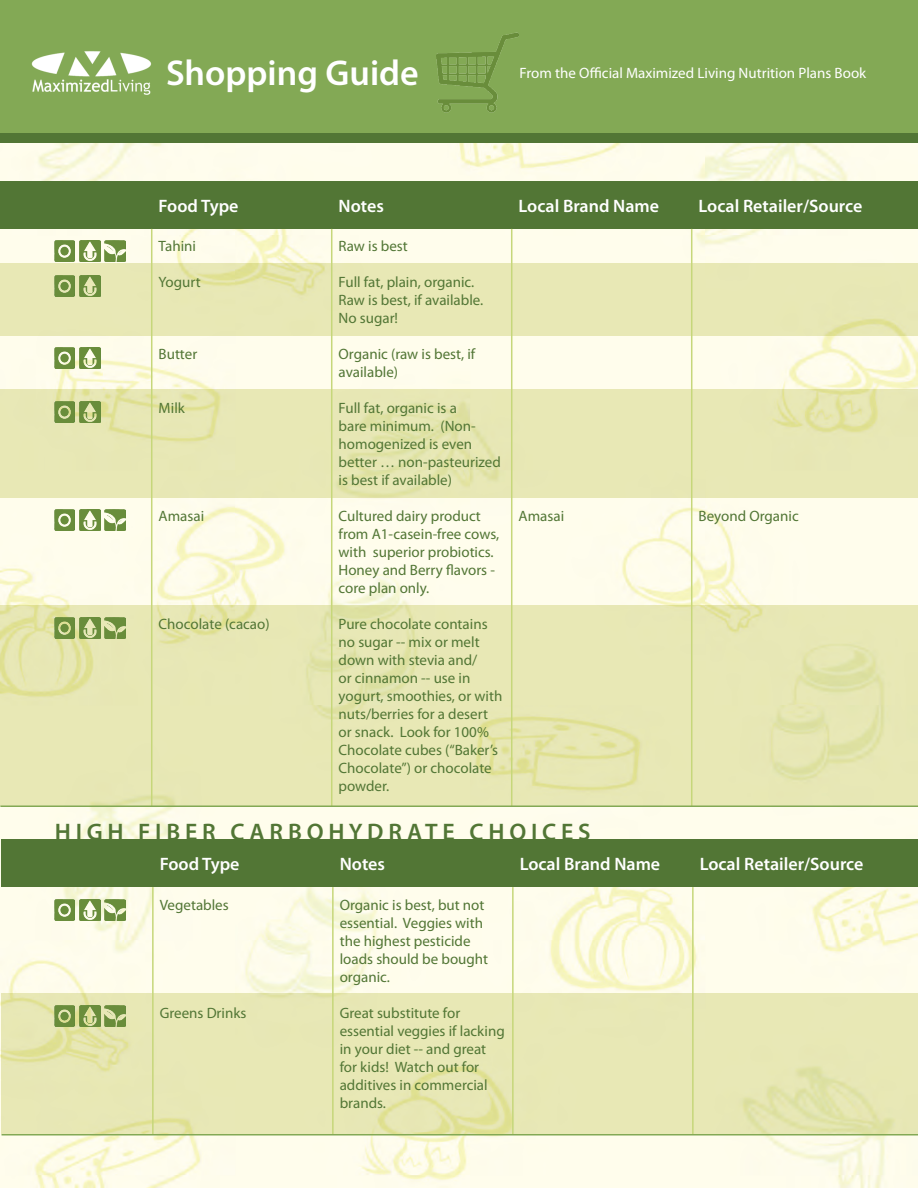
<style>
.page{position:relative;width:918px;height:1188px;background:#fff}
.page>*{position:absolute;margin:0;border:0;box-sizing:border-box;transform-origin:0 0}
.t1{font:600 36px "Myriad Pro";color:#fff}
.t2{font:600 24px "Myriad Pro";letter-spacing:.2em;color:#527635}
.t3{font:600 18px "Myriad Pro";color:#fff}
.t4{font:15px/18px "Myriad Pro";color:#527635}
.t5{font:15px "Myriad Pro";color:#fff}
</style>
<div class="page">
<img style="left:0;top:143px;width:918px;height:1045px">
<div style="left:0;top:0;width:918px;height:134px;background:#83a955"></div>
<div style="left:0;top:134px;width:918px;height:9px;background:#527635"></div>
<img style="left:31px;top:51px;width:121px;height:44px">
<img style="left:437px;top:32px;width:82px;height:81px">
<div style="left:0;top:263px;width:918px;height:73px;background:#e8e8b5"></div>
<svg style="left:0;top:389px;width:918px;height:109px;background:#e6e6b2"></svg>
<svg style="left:0;top:605px;width:918px;height:201px;background:#e6e6b2"></svg>
<div style="left:0;top:182px;width:918px;height:47px;background:#527635"></div>
<hr style="left:331px;top:229px;width:1px;height:577px;background:#c6d77a">
<hr style="left:151px;top:229px;width:1px;height:577px;background:#c6d77a">
<hr style="left:511px;top:229px;width:1px;height:577px;background:#c6d77a">
<hr style="left:691px;top:229px;width:1px;height:577px;background:#c6d77a">
<hr style="left:0;top:806px;width:918px;height:1px;background:#83a955">
<svg style="left:1px;top:994px;width:917px;height:140px;background:#e6e7b3"></svg>
<div style="left:2px;top:840px;width:916px;height:47px;background:#527635"></div>
<hr style="left:332px;top:887px;width:2px;height:247px;background:#c6d77a">
<hr style="left:152px;top:887px;width:2px;height:247px;background:#c6d77a">
<hr style="left:512px;top:887px;width:2px;height:247px;background:#c6d77a">
<hr style="left:692px;top:887px;width:2px;height:247px;background:#c6d77a">
<hr style="left:2px;top:1134px;width:916px;height:2px;background:#83a955">
<img style="left:79px;top:241px;width:21px;height:21px">
<img style="left:79px;top:275px;width:21px;height:21px">
<img style="left:79px;top:347px;width:21px;height:21px">
<img style="left:79px;top:401px;width:21px;height:21px">
<img style="left:79px;top:509px;width:21px;height:21px">
<img style="left:79px;top:617px;width:21px;height:21px">
<img style="left:79px;top:899px;width:21px;height:21px">
<img style="left:79px;top:1006px;width:21px;height:21px">
<img style="left:54px;top:241px;width:21px;height:21px">
<img style="left:54px;top:275px;width:21px;height:21px">
<img style="left:54px;top:347px;width:21px;height:21px">
<img style="left:54px;top:401px;width:21px;height:21px">
<img style="left:54px;top:509px;width:21px;height:21px">
<img style="left:54px;top:617px;width:21px;height:21px">
<img style="left:54px;top:899px;width:21px;height:21px">
<img style="left:54px;top:1006px;width:21px;height:21px">
<img style="left:105px;top:241px;width:21px;height:21px">
<img style="left:105px;top:509px;width:21px;height:21px">
<img style="left:105px;top:617px;width:21px;height:21px">
<img style="left:105px;top:899px;width:21px;height:21px">
<img style="left:105px;top:1006px;width:21px;height:21px">
<h1 class="t1" style="left:166px;top:50px;width:254px">Shopping Guide</h1>
<p class="t5" style="left:520px;top:64px;width:348px">From the Official Maximized Living Nutrition Plans Book</p>
<p class="t3" style="left:159px;top:194px;width:81px">Food Type</p>
<p class="t4" style="left:159px;top:237px;width:39px">Tahini</p>
<p class="t4" style="left:159px;top:273px;width:44px">Yogurt</p>
<p class="t4" style="left:159px;top:345px;width:40px">Butter</p>
<p class="t4" style="left:159px;top:399px;width:28px">Milk</p>
<p class="t4" style="left:159px;top:507px;width:47px">Amasai</p>
<p class="t4" style="left:159px;top:615px;width:113px">Chocolate (cacao)</p>
<p class="t3" style="left:339px;top:194px;width:47px">Notes</p>
<p class="t4" style="left:339px;top:237px;width:71px">Raw is best</p>
<p class="t4" style="left:339px;top:273px;width:146px">Full fat, plain, organic.<br>Raw is best, if available.<br>No sugar!</p>
<p class="t4" style="left:339px;top:345px;width:138px">Organic (raw is best, if available)</p>
<p class="t4" style="left:339px;top:399px;width:164px">Full fat, organic is a<br>bare minimum. (Non&shy;homogenized is even better … non-pasteurized is best if available)</p>
<p class="t4" style="left:339px;top:507px;width:162px">Cultured dairy product from A1-casein-free cows, with superior probiotics.<br>Honey and Berry flavors - core plan only.</p>
<p class="t4" style="left:339px;top:615px;width:165px">Pure chocolate contains no sugar -- mix or melt down with stevia and/<br>or cinnamon -- use in yogurt, smoothies, or with nuts/berries for a desert or snack. Look for 100%<br>Chocolate cubes (“Baker’s<br>Chocolate”) or chocolate powder.</p>
<p class="t3" style="left:519px;top:194px;width:142px">Local Brand Name</p>
<p class="t4" style="left:519px;top:507px;width:47px">Amasai</p>
<h2 class="t2" style="left:55px;top:817px;width:537px">HIGH FIBER CARBOHYDRATE CHOICES</h2>
<p class="t3" style="left:699px;top:194px;width:165px">Local Retailer/Source</p>
<p class="t4" style="left:699px;top:507px;width:102px">Beyond Organic</p>
<p class="t3" style="left:160px;top:853px;width:81px">Food Type</p>
<p class="t4" style="left:160px;top:895px;width:71px">Vegetables</p>
<p class="t4" style="left:160px;top:1003px;width:88px">Greens Drinks</p>
<p class="t3" style="left:340px;top:853px;width:47px">Notes</p>
<p class="t4" style="left:340px;top:895px;width:150px">Organic is best, but not essential. Veggies with the highest pesticide loads should be bought organic.</p>
<p class="t4" style="left:340px;top:1003px;width:167px">Great substitute for essential veggies if lacking in your diet -- and great for kids! Watch out for additives in commercial brands.</p>
<p class="t3" style="left:520px;top:853px;width:142px">Local Brand Name</p>
<p class="t3" style="left:700px;top:853px;width:165px">Local Retailer/Source</p>
</div>
